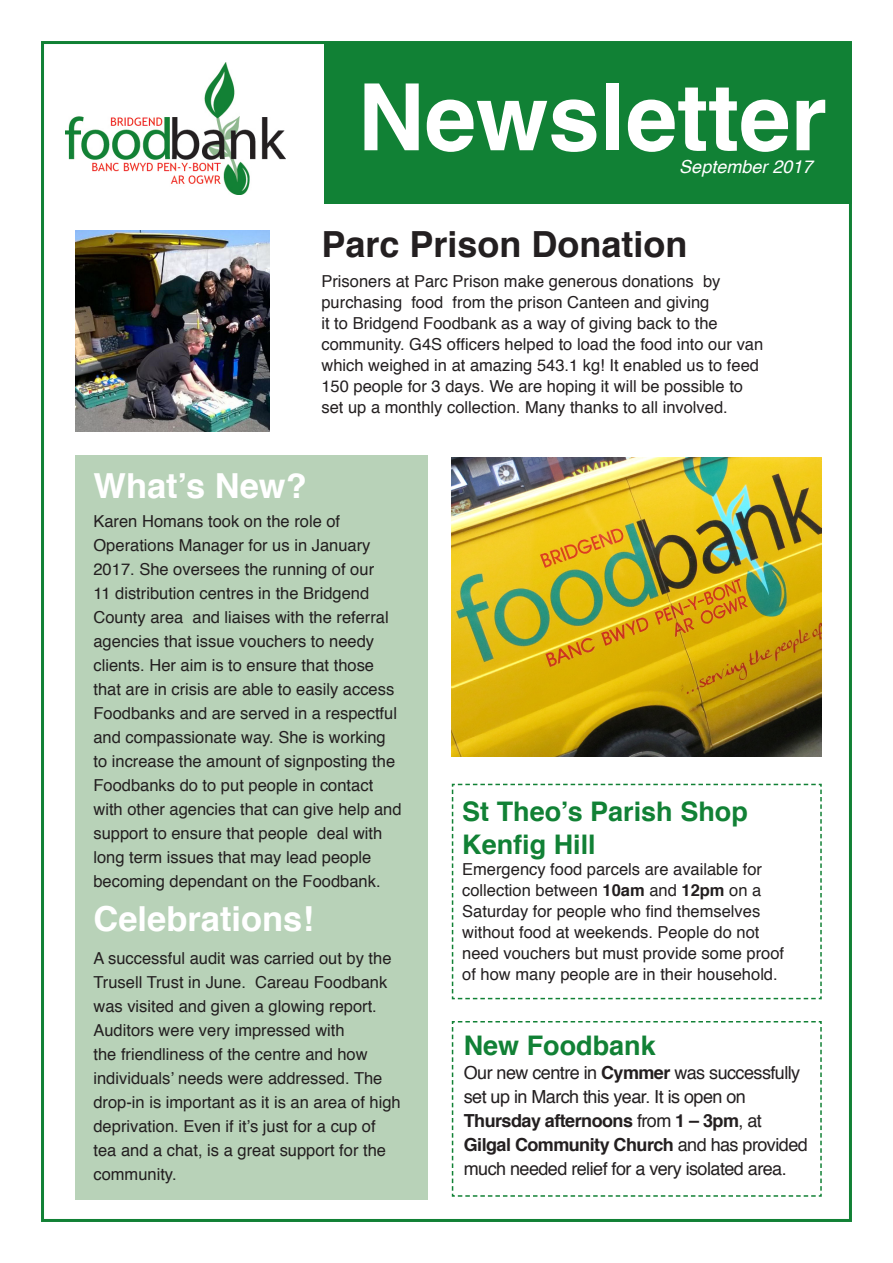
<style>
.page{position:relative;width:893px;height:1263px;background:#fff}
.page>*{position:absolute;margin:0;border:0;box-sizing:border-box;transform-origin:0 0}
.t1{font:700 92.7px "Helvetica";color:#fff}
.t2{font:700 36px "Helvetica";color:#231f20}
.body{font:700 34.5px "Helvetica";color:#fff}
.t3{font:700 27px/32.4px "Helvetica";color:#118135}
.t4{font:18px/24px "Helvetica";letter-spacing:-.03em;color:#231f20}
.t5{font:italic 18px "Helvetica";color:#fff}
.body-2{font:16.5px/24px "Helvetica";color:#231f20}
.s1{font-weight:700}
</style>
<div class="page">
<div style="left:325px;top:43px;width:527px;height:161px;background:#118135"></div>
<img style="left:66px;top:63px;width:220px;height:132px">
<img style="left:75px;top:230px;width:195px;height:202px">
<div style="left:75px;top:455px;width:353px;height:745px;background:#b8d2b8"></div>
<img style="left:452px;top:457px;width:370px;height:300px">
<svg style="left:451px;top:1021px;width:371px;height:176px"></svg>
<svg style="left:451px;top:783px;width:371px;height:217px"></svg>
<p class="t1" style="left:358px;top:43px;width:471px">Newsletter</p>
<p class="t5" style="left:679px;top:152px;width:135px">September 2017</p>
<p class="t2" style="left:321px;top:215px;width:368px">Parc Prison Donation</p>
<p class="body-2" style="left:321px;top:271px;width:443px;line-height:21px">Prisoners at Parc Prison make generous donations by purchasing food from the prison Canteen and giving<br>it to Bridgend Foodbank as a way of giving back to the community. G4S officers helped to load the food into our van which weighed in at amazing 543.1 kg! It enabled us to feed 150 people for 3 days. We are hoping it will be possible to set up a monthly collection. Many thanks to all involved.</p>
<p class="body" style="left:93px;top:458px;width:215px">What’s New?</p>
<p class="body-2" style="left:93px;top:510px;width:310px">Karen Homans took on the role of Operations Manager for us in January 2017. She oversees the running of our<br>11 distribution centres in the Bridgend County area and liaises with the referral agencies that issue vouchers to needy clients. Her aim is to ensure that those that are in crisis are able to easily access Foodbanks and are served in a respectful and compassionate way. She is working to increase the amount of signposting the Foodbanks do to put people in contact with other agencies that can give help and support to ensure that people deal with long term issues that may lead people becoming dependant on the Foodbank.</p>
<p class="body" style="left:93px;top:891px;width:222px">Celebrations!</p>
<p class="body-2" style="left:93px;top:946px;width:309px">A successful audit was carried out by the Trusell Trust in June. Careau Foodbank was visited and given a glowing report.<br>Auditors were very impressed with<br>the friendliness of the centre and how individuals’ needs were addressed. The drop-in is important as it is an area of high deprivation. Even if it’s just for a cup of tea and a chat, is a great support for the community.</p>
<p class="t3" style="left:462px;top:796px;width:287px">St Theo’s Parish Shop<br>Kenfig Hill</p>
<p class="body-2" style="left:462px;top:859px;width:323px;line-height:21px">Emergency food parcels are available for collection between <span class="s1">10am</span> and <span class="s1">12pm</span> on a Saturday for people who find themselves without food at weekends. People do not need vouchers but must provide some proof of how many people are in their household.</p>
<p class="t3" style="left:464px;top:1030px;width:194px">New Foodbank</p>
<p class="t4" style="left:464px;top:1061px;width:346px">Our new centre in <span class="s1">Cymmer</span> was successfully set up in March this year. It is open on <span class="s1">Thursday afternoons</span> from <span class="s1">1 – 3pm</span>, at <span class="s1">Gilgal Community Church</span> and has provided much needed relief for a very isolated area.</p>
</div>
